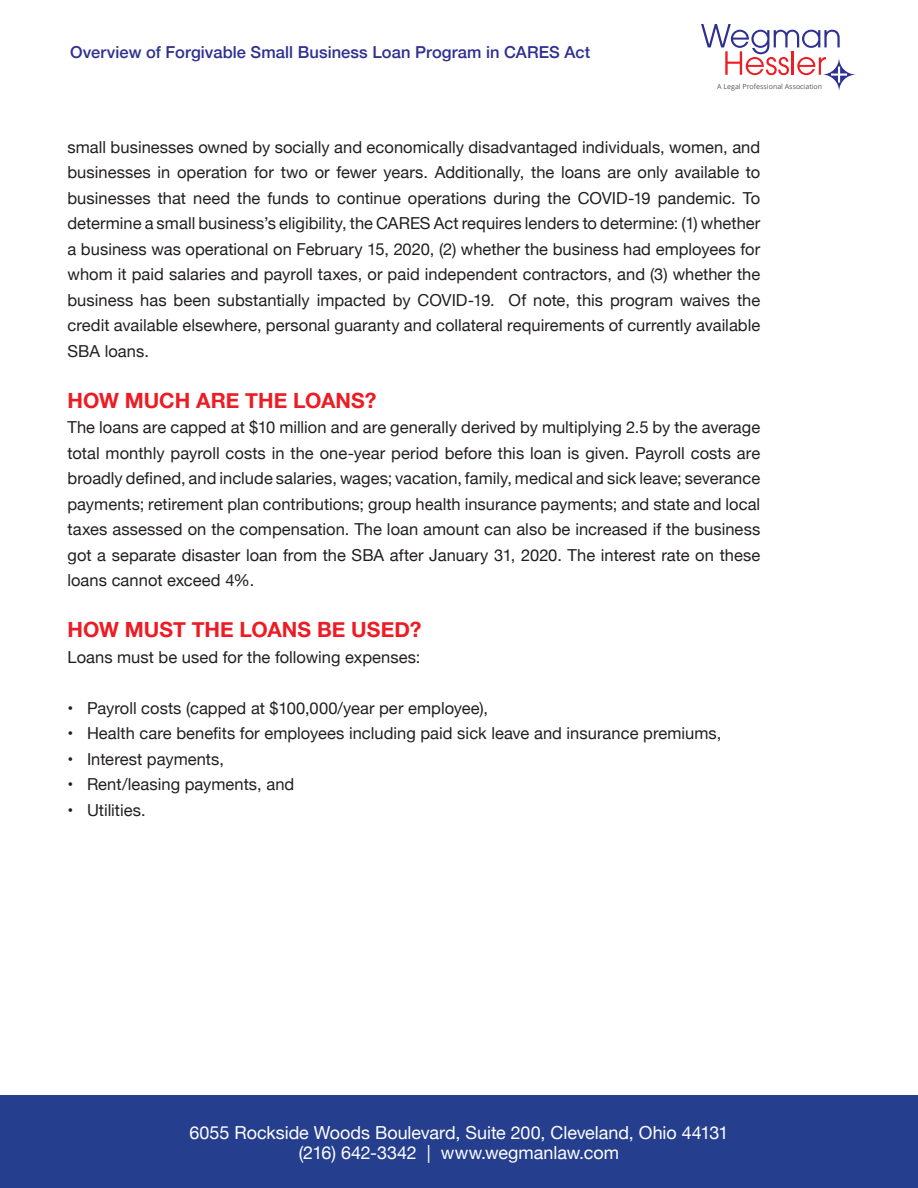
<style>
.page{position:relative;width:918px;height:1188px;background:#fff}
.page>*{position:absolute;margin:0;border:0;box-sizing:border-box;transform-origin:0 0}
.t1{font:700 21px "Helvetica Neue";color:#ed1c24}
.t2{font:18px "Helvetica Neue";color:#fff}
.t3{font:16.5px/25.5px "Helvetica Neue";letter-spacing:.005em;color:#231f20;text-align:justify}
.t4{font:500 16.5px "Helvetica Neue";letter-spacing:.005em;color:#2e3092}
.t5{font:7.05px "Open Sans";color:#57585a}
</style>
<div class="page">
<div style="left:0;top:1096px;width:918px;height:92px;background:#253f8e"></div>
<svg style="left:701px;top:24px;width:155px;height:67px"></svg>
<p class="t4" style="left:70px;top:39px;width:522px">Overview of Forgivable Small Business Loan Program in CARES Act</p>
<p class="t5" style="left:717px;top:81px;width:106px">A Legal Professional Association</p>
<p class="t3" style="left:68px;top:135px;width:694px">small businesses owned by socially and economically disadvantaged individuals, women, and businesses in operation for two or fewer years. Additionally, the loans are only available to businesses that need the funds to continue operations during the COVID-19 pandemic. To determine a small business’s eligibility, the CARES Act requires lenders to determine: (1) whether a business was operational on February 15, 2020, (2) whether the business had employees for whom it paid salaries and payroll taxes, or paid independent contractors, and (3) whether the business has been substantially impacted by COVID-19. Of note, this program waives the credit available elsewhere, personal guaranty and collateral requirements of currently available SBA loans.</p>
<p class="t1" style="left:68px;top:384px;width:310px">HOW MUCH ARE THE LOANS?</p>
<p class="t3" style="left:68px;top:416px;width:694px">The loans are capped at $10 million and are generally derived by multiplying 2.5 by the average total monthly payroll costs in the one-year period before this loan is given. Payroll costs are broadly defined, and include salaries, wages; vacation, family, medical and sick leave; severance payments; retirement plan contributions; group health insurance payments; and state and local taxes assessed on the compensation. The loan amount can also be increased if the business got a separate disaster loan from the SBA after January 31, 2020. The interest rate on these loans cannot exceed 4%.</p>
<p class="t1" style="left:68px;top:613px;width:356px">HOW MUST THE LOANS BE USED?</p>
<p class="t3" style="left:68px;top:645px;width:354px">Loans must be used for the following expenses:</p>
<p class="t3" style="left:68px;top:696px;width:422px">• Payroll costs (capped at $100,000/year per employee),</p>
<p class="t3" style="left:68px;top:722px;width:655px">• Health care benefits for employees including paid sick leave and insurance premiums,</p>
<p class="t3" style="left:68px;top:747px;width:158px">• Interest payments,</p>
<p class="t3" style="left:68px;top:773px;width:228px">• Rent/leasing payments, and</p>
<p class="t3" style="left:68px;top:798px;width:80px">• Utilities.</p>
<p class="t2" style="left:189px;top:1120px;width:541px">6055 Rockside Woods Boulevard, Suite 200, Cleveland, Ohio 44131</p>
<p class="t2" style="left:299px;top:1140px;width:322px">(216) 642-3342 | www.wegmanlaw.com</p>
</div>
